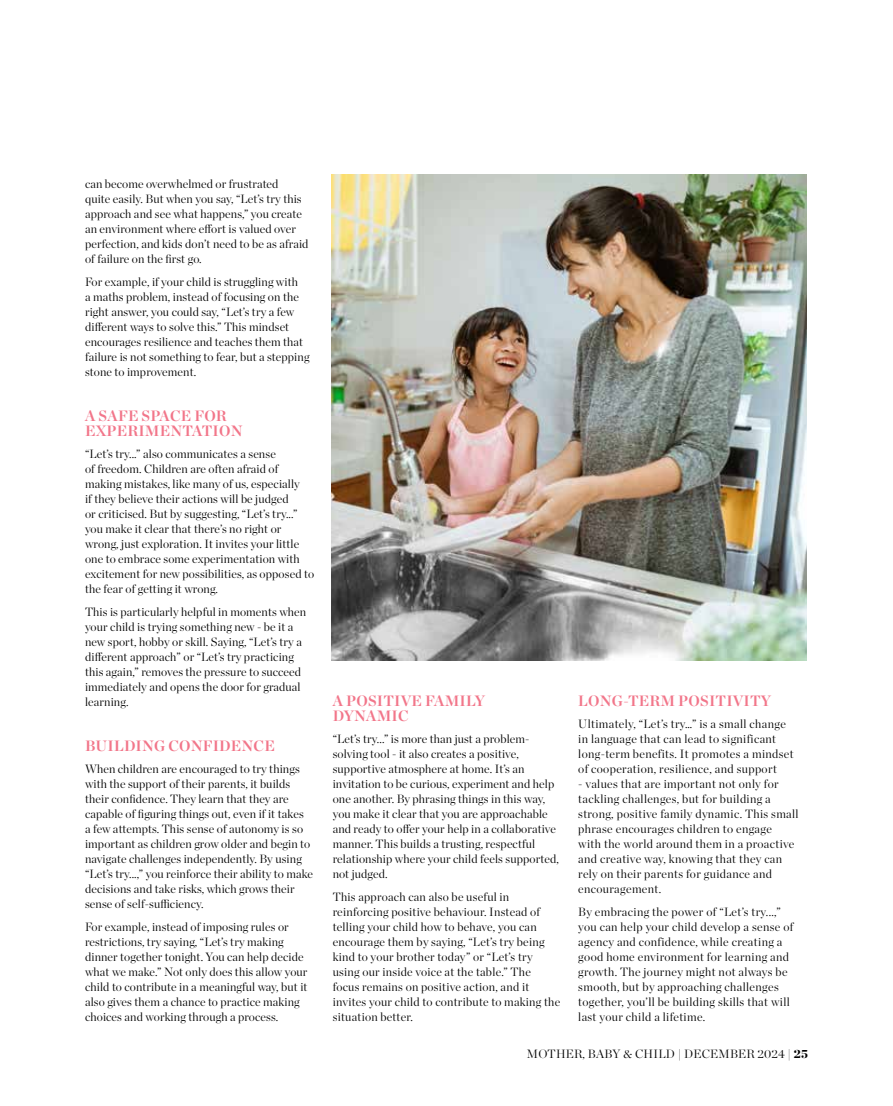
<style>
.page{position:relative;width:893px;height:1106px;background:#fff}
.page>*{position:absolute;margin:0;border:0;box-sizing:border-box;transform-origin:0 0}
.t1{font:700 15px/15px "Chronicle Display";letter-spacing:.01em;color:#f2768a}
.t2{font:300 12px/15px "Chronicle Display";letter-spacing:.01em;color:#000}
.t3{font:300 12px/15px "Chronicle Display";letter-spacing:.03em;color:#000}
.s1{font-weight:900}
</style>
<div class="page">
<img style="left:332px;top:174px;width:474px;height:487px">
<p class="t2" style="left:85px;top:175px;width:225px">can become overwhelmed or frustrated<br>quite easily. But when you say, “Let’s try this approach and see what happens,” you create an environment where effort is valued over perfection, and kids don’t need to be as afraid of failure on the first go.</p>
<p class="t2" style="left:85px;top:273px;width:226px">For example, if your child is struggling with<br>a maths problem, instead of focusing on the right answer, you could say, “Let’s try a few different ways to solve this.” This mindset encourages resilience and teaches them that failure is not something to fear, but a stepping stone to improvement.</p>
<p class="t1" style="left:85px;top:407px;width:159px">A SAFE SPACE FOR<br>EXPERIMENTATION</p>
<p class="t2" style="left:85px;top:445px;width:231px">“Let’s try...” also communicates a sense<br>of freedom. Children are often afraid of making mistakes, like many of us, especially<br>if they believe their actions will be judged<br>or criticised. But by suggesting, “Let’s try...” you make it clear that there’s no right or wrong, just exploration. It invites your little one to embrace some experimentation with excitement for new possibilities, as opposed to the fear of getting it wrong.</p>
<p class="t2" style="left:85px;top:603px;width:223px">This is particularly helpful in moments when your child is trying something new - be it a new sport, hobby or skill. Saying, “Let’s try a different approach” or “Let’s try practicing this again,” removes the pressure to succeed immediately and opens the door for gradual learning.</p>
<p class="t1" style="left:85px;top:737px;width:191px">BUILDING CONFIDENCE</p>
<p class="t2" style="left:85px;top:760px;width:230px">When children are encouraged to try things with the support of their parents, it builds their confidence. They learn that they are capable of figuring things out, even if it takes<br>a few attempts. This sense of autonomy is so important as children grow older and begin to navigate challenges independently. By using “Let’s try...,” you reinforce their ability to make decisions and take risks, which grows their sense of self-sufficiency.</p>
<p class="t2" style="left:85px;top:918px;width:224px">For example, instead of imposing rules or restrictions, try saying, “Let’s try making dinner together tonight. You can help decide what we make.” Not only does this allow your child to contribute in a meaningful way, but it also gives them a chance to practice making choices and working through a process.</p>
<p class="t1" style="left:578px;top:692px;width:194px">LONG-TERM POSITIVITY</p>
<p class="t3" style="left:578px;top:715px;width:217px">Ultimately, “Let’s try…” is a small change in language that can lead to significant long-term benefits. It promotes a mindset of cooperation, resilience, and support</p>
<p class="t3" style="left:578px;top:775px;width:222px">- values that are important not only for tackling challenges, but for building a strong, positive family dynamic. This small phrase encourages children to engage<br>with the world around them in a proactive and creative way, knowing that they can rely on their parents for guidance and encouragement.</p>
<p class="t3" style="left:578px;top:903px;width:217px">By embracing the power of “Let’s try...,” you can help your child develop a sense of agency and confidence, while creating a good home environment for learning and growth. The journey might not always be smooth, but by approaching challenges together, you’ll be building skills that will last your child a lifetime.</p>
<p class="t2" style="left:527px;top:1045px;width:282px">MOTHER, BABY &amp; CHILD | DECEMBER 2024 | <span class="s1">25</span></p>
<p class="t1" style="left:333px;top:692px;width:154px">A POSITIVE FAMILY<br>DYNAMIC</p>
<p class="t2" style="left:333px;top:730px;width:228px">“Let’s try...” is more than just a problem&shy;solving tool - it also creates a positive, supportive atmosphere at home. It’s an invitation to be curious, experiment and help one another. By phrasing things in this way, you make it clear that you are approachable and ready to offer your help in a collaborative manner. This builds a trusting, respectful relationship where your child feels supported, not judged.</p>
<p class="t2" style="left:333px;top:888px;width:229px">This approach can also be useful in reinforcing positive behaviour. Instead of telling your child how to behave, you can encourage them by saying, “Let’s try being kind to your brother today” or “Let’s try using our inside voice at the table.” The focus remains on positive action, and it invites your child to contribute to making the situation better.</p>
</div>
